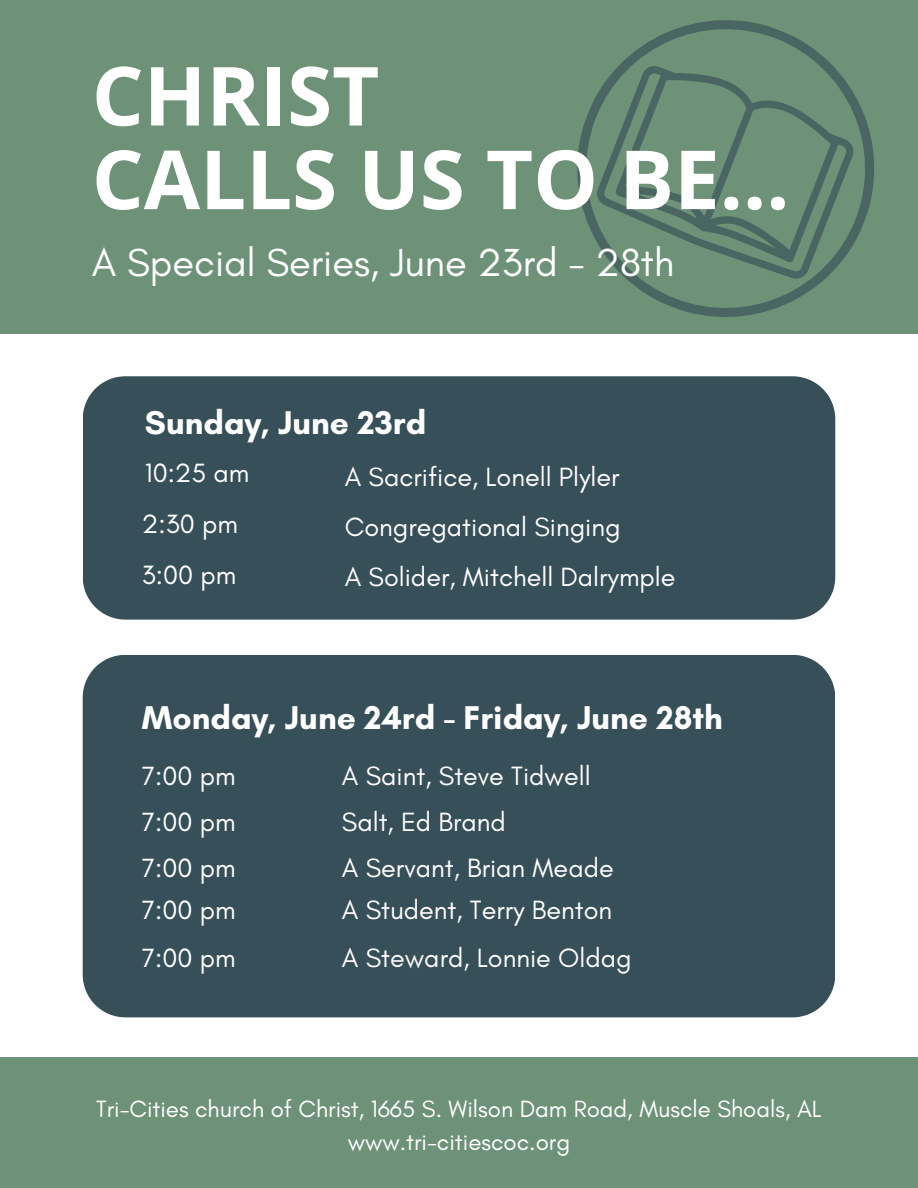
<style>
.page{position:relative;width:918px;height:1188px;background:#fff}
.page>*{position:absolute;margin:0;border:0;box-sizing:border-box;transform-origin:0 0}
.t1{font:700 81.6px/83.6px "Open Sans";color:#fff}
.t2{font:39.75px "Glacial Indifference";color:#fff}
.t3{font:700 33.6px "Glacial Indifference";color:#fff}
.t4{font:27px "Glacial Indifference";color:#fff}
.t5{font:24px "Glacial Indifference";color:#fff}
</style>
<div class="page">
<div style="left:0;top:0;width:918px;height:333px;background:#6e9277"></div>
<svg style="left:533px;top:20px;width:385px;height:314px"></svg>
<svg style="left:592px;top:51px;width:270px;height:235px"></svg>
<div style="left:83px;top:376px;width:752px;height:244px;background:#374f59"></div>
<div style="left:0;top:1057px;width:918px;height:131px;background:#6e9277"></div>
<div style="left:83px;top:655px;width:752px;height:362px;background:#374f59"></div>
<h2 class="t1" style="left:92px;top:52px;width:699px">CHRIST<br>CALLS US TO BE...</h2>
<h1 class="t2" style="left:92px;top:238px;width:584px">A Special Series, June 23rd - 28th</h1>
<p class="t3" style="left:145px;top:402px;width:283px">Sunday, June 23rd</p>
<p class="t4" style="left:145px;top:457px;width:106px">10:25 am</p>
<h3 class="t4" style="left:142px;top:507px;width:97px">2:30 pm</h3>
<h4 class="t4" style="left:142px;top:558px;width:96px">3:00 pm</h4>
<h4 class="t4" style="left:345px;top:460px;width:276px">A Sacrifice, Lonell Plyler</h4>
<h4 class="t4" style="left:345px;top:510px;width:277px">Congregational Singing</h4>
<h4 class="t4" style="left:345px;top:560px;width:332px">A Solider, Mitchell Dalrymple</h4>
<h3 class="t3" style="left:142px;top:697px;width:583px">Monday, June 24rd - Friday, June 28th</h3>
<h4 class="t4" style="left:142px;top:759px;width:95px">7:00 pm</h4>
<h4 class="t4" style="left:342px;top:759px;width:250px">A Saint, Steve Tidwell</h4>
<h4 class="t4" style="left:142px;top:805px;width:95px">7:00 pm</h4>
<h4 class="t4" style="left:342px;top:805px;width:165px">Salt, Ed Brand</h4>
<h4 class="t4" style="left:142px;top:851px;width:95px">7:00 pm</h4>
<h4 class="t4" style="left:142px;top:893px;width:95px">7:00 pm</h4>
<h4 class="t4" style="left:342px;top:893px;width:272px">A Student, Terry Benton</h4>
<h4 class="t4" style="left:142px;top:941px;width:95px">7:00 pm</h4>
<h4 class="t4" style="left:342px;top:941px;width:291px">A Steward, Lonnie Oldag</h4>
<h4 class="t4" style="left:342px;top:851px;width:273px">A Servant, Brian Meade</h4>
<h4 class="t5" style="left:96px;top:1095px;width:727px">Tri-Cities church of Christ, 1665 S. Wilson Dam Road, Muscle Shoals, AL</h4>
<h4 class="t5" style="left:348px;top:1127px;width:224px">www.tri-citiescoc.org</h4>
</div>
